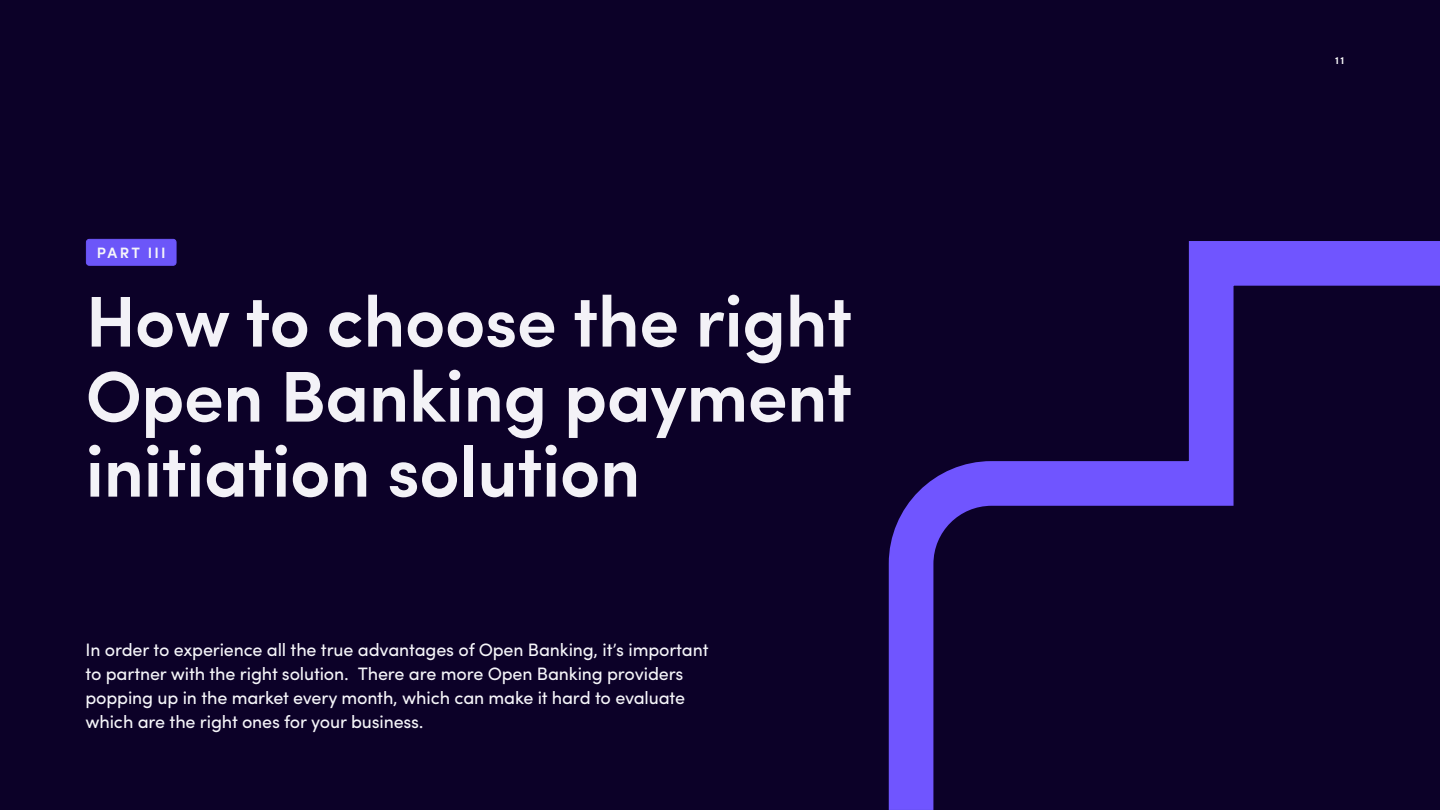
<style>
.page{position:relative;width:1440px;height:810px;background:#0c0128}
.page>*{position:absolute;margin:0;border:0;box-sizing:border-box;transform-origin:0 0}
.t1{font:600 72px/75px "Sofia Pro";letter-spacing:-.01em;color:#f3f2f7;text-align:justify}
.t2{font:18px/24px "Sofia Pro";letter-spacing:-.01em;color:#f5f5f9}
.t3{font:600 15px "Sofia Pro";letter-spacing:.15em;color:#f5f5f9}
.t4{font:600 10.5px "Sofia Pro";color:#fff}
</style>
<div class="page">
<svg style="left:888px;top:241px;width:552px;height:569px"></svg>
<div style="left:86px;top:239px;width:90px;height:26px;background:#6c56f9;border-radius:3px"></div>
<div style="left:86px;top:239px;width:90px;height:27px;border:1px solid #6c56f9;border-radius:3px"></div>
<p class="t3" style="left:97px;top:241px;width:71px">PART III</p>
<h1 class="t1" style="left:86px;top:279px;width:768px">How to choose the right Open Banking payment initiation solution</h1>
<p class="t2" style="left:86px;top:636px;width:625px">In order to experience all the true advantages of Open Banking, it’s important to partner with the right solution. There are more Open Banking providers popping up in the market every month, which can make it hard to evaluate which are the right ones for your business.</p>
<p class="t4" style="left:1335px;top:52px;width:11px">11</p>
</div>
